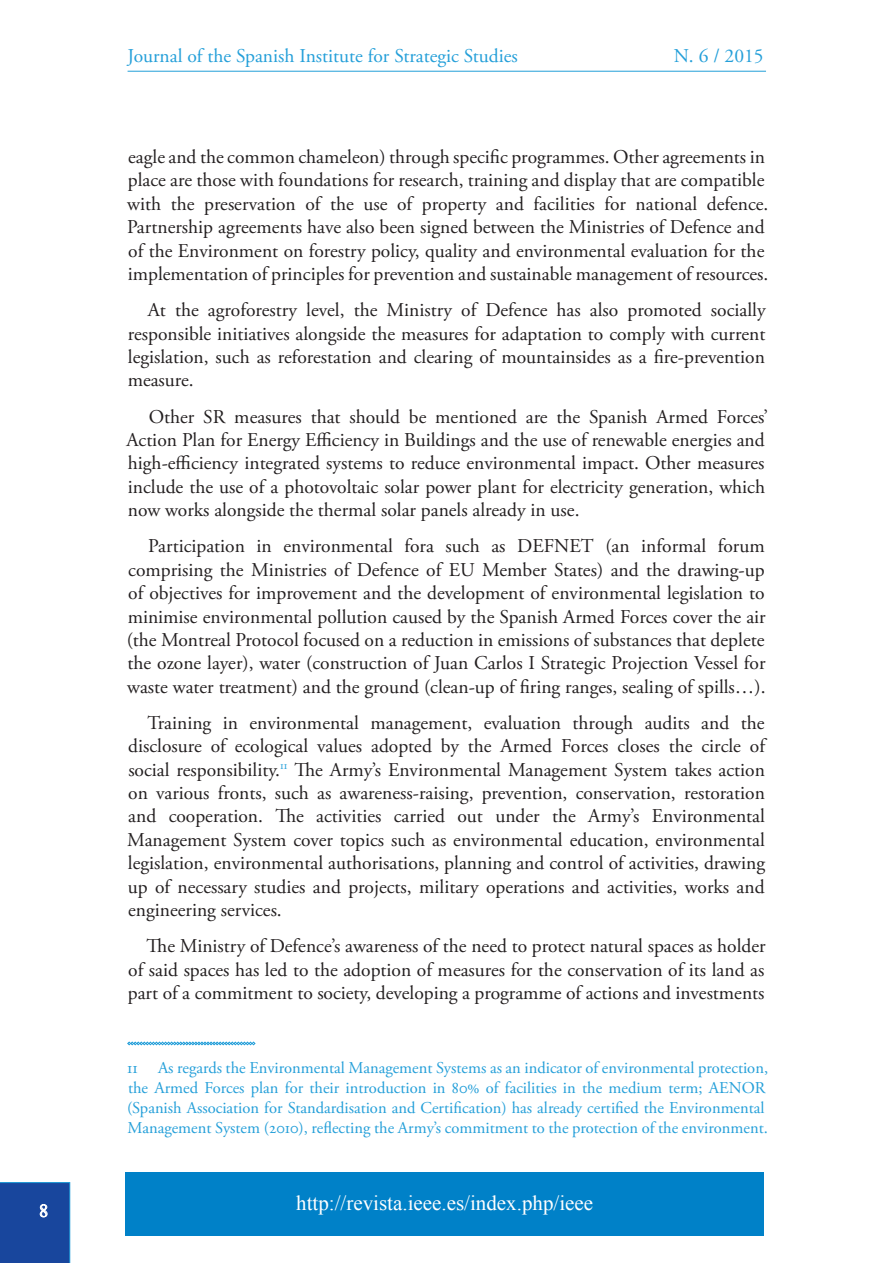
<style>
.page{position:relative;width:893px;height:1263px;background:#fff}
.page>*{position:absolute;margin:0;border:0;box-sizing:border-box;transform-origin:0 0}
.t1{font:21px "Times New Roman";color:#fff}
.IEEE_parrafoNormal{font:19.5px/23.4px "Adobe Garamond Pro";color:#231f20;text-align:justify}
.t2{font:19.5px "Adobe Garamond Pro";color:#249fd9}
.t3{font:18px "Times New Roman";color:#fff}
.IEEE_notasPie{font:16.5px/19.8px "Adobe Garamond Pro";color:#249fd9}
</style>
<div class="page">
<div style="left:0;top:1182px;width:70px;height:81px;background:#18469d"></div>
<hr style="left:128px;top:71px;width:638px;height:1px;background:#249fd9">
<div style="left:125px;top:1173px;width:639px;height:63px;background:#0081c8"></div>
<svg style="left:127px;top:1042px;width:128px;height:3px"></svg>
<p class="t3" style="left:39px;top:1198px;width:10px">8</p>
<p class="t2" style="left:128px;top:44px;width:392px">Journal of the Spanish Institute for Strategic Studies</p>
<p class="t2" style="left:674px;top:44px;width:91px">N. 6 / 2015</p>
<p class="IEEE_parrafoNormal" style="left:127px;top:146px;width:643px;text-align:left">eagle and the common chameleon) through specific programmes. Other agreements in place are those with foundations for research, training and display that are compatible with the preservation of the use of property and facilities for national defence.<br>Partnership agreements have also been signed between the Ministries of Defence and of the Environment on forestry policy, quality and environmental evaluation for the implementation of principles for prevention and sustainable management of resources.</p>
<p class="IEEE_parrafoNormal" style="left:128px;top:299px;width:639px;text-indent:20px">At the agroforestry level, the Ministry of Defence has also promoted socially responsible initiatives alongside the measures for adaptation to comply with current legislation, such as reforestation and clearing of mountainsides as a fire-prevention measure.</p>
<p class="IEEE_parrafoNormal" style="left:127px;top:405px;width:643px;text-align:left;text-indent:22px">Other SR measures that should be mentioned are the Spanish Armed Forces’ Action Plan for Energy Efficiency in Buildings and the use of renewable energies and high-efficiency integrated systems to reduce environmental impact. Other measures include the use of a photovoltaic solar power plant for electricity generation, which now works alongside the thermal solar panels already in use.</p>
<p class="IEEE_parrafoNormal" style="left:127px;top:535px;width:640px;text-indent:22px">Participation in environmental fora such as DEFNET (an informal forum comprising the Ministries of Defence of EU Member States) and the drawing-up of objectives for improvement and the development of environmental legislation to minimise environmental pollution caused by the Spanish Armed Forces cover the air (the Montreal Protocol focused on a reduction in emissions of substances that deplete the ozone layer), water (construction of Juan Carlos I Strategic Projection Vessel for waste water treatment) and the ground (clean-up of firing ranges, sealing of spills…).</p>
<p class="IEEE_parrafoNormal" style="left:127px;top:712px;width:639px;text-indent:20px">Training in environmental management, evaluation through audits and the disclosure of ecological values adopted by the Armed Forces closes the circle of social responsibility.<sup>11</sup> The Army’s Environmental Management System takes action on various fronts, such as awareness-raising, prevention, conservation, restoration and cooperation. The activities carried out under the Army’s Environmental Management System cover topics such as environmental education, environmental legislation, environmental authorisations, planning and control of activities, drawing up of necessary studies and projects, military operations and activities, works and engineering services.</p>
<p class="IEEE_parrafoNormal" style="left:128px;top:935px;width:639px;text-indent:19px">The Ministry of Defence’s awareness of the need to protect natural spaces as holder of said spaces has led to the adoption of measures for the conservation of its land as part of a commitment to society, developing a programme of actions and investments</p>
<p class="IEEE_notasPie" style="left:127px;top:1059px;width:643px">11 As regards the Environmental Management Systems as an indicator of environmental protection, the Armed Forces plan for their introduction in 80% of facilities in the medium term; AENOR (Spanish Association for Standardisation and Certification) has already certified the Environmental Management System (2010), reflecting the Army’s commitment to the protection of the environment.</p>
<p class="t1" style="left:296px;top:1189px;width:298px">http://revista.ieee.es/index.php/ieee</p>
</div>
